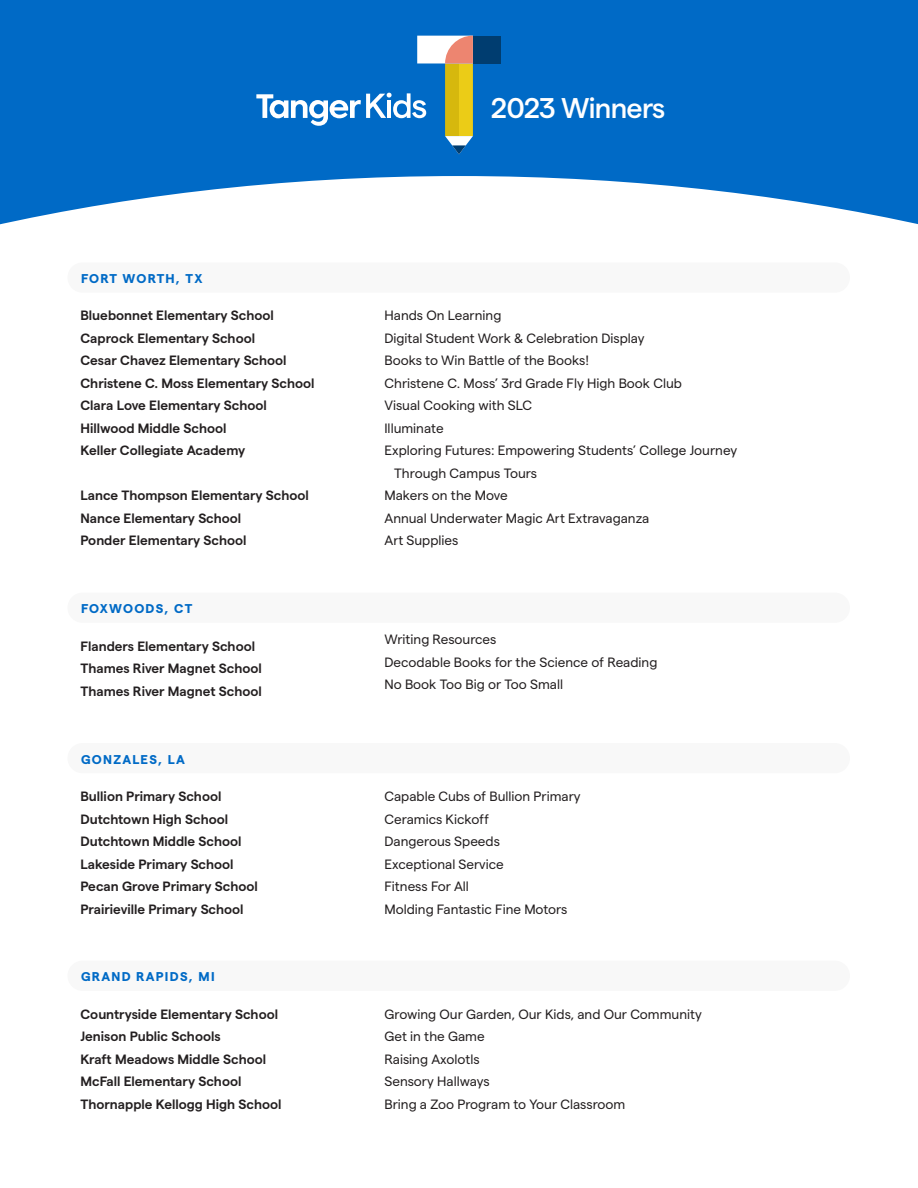
<style>
.page{position:relative;width:918px;height:1188px;background:#006ac6}
.page>*{position:absolute;margin:0;border:0;box-sizing:border-box;transform-origin:0 0}
.t1{font:500 28.5px "Matter";letter-spacing:-.025em;color:#fff}
.t2{font:13.5px "Matter";color:#231f20}
.t3{font:600 13.5px "Matter";color:#231f20}
.t4{font:700 12.75px "Matter";letter-spacing:.1em;color:#006ac6}
.t5{font:700 12.75px "Matter";letter-spacing:.08em;color:#006ac6}
</style>
<div class="page">
<div style="left:0;top:176px;width:918px;height:1012px;background:#fff"></div>
<div style="left:473px;top:36px;width:28px;height:27px;background:#003d70"></div>
<svg style="left:256px;top:36px;width:217px;height:118px"></svg>
<div style="left:68px;top:262px;width:782px;height:31px;background:#f8f8f8;border-radius:15px"></div>
<div style="left:68px;top:593px;width:782px;height:30px;background:#f8f8f8;border-radius:15px"></div>
<div style="left:68px;top:743px;width:782px;height:30px;background:#f8f8f8;border-radius:15px"></div>
<div style="left:68px;top:961px;width:782px;height:30px;background:#f8f8f8;border-radius:15px"></div>
<p class="t5" style="left:81px;top:269px;width:123px">FORT WORTH, TX</p>
<p class="t3" style="left:80px;top:306px;width:195px">Bluebonnet Elementary School</p>
<p class="t3" style="left:80px;top:328px;width:176px">Caprock Elementary School</p>
<p class="t3" style="left:80px;top:351px;width:208px">Cesar Chavez Elementary School</p>
<p class="t3" style="left:80px;top:373px;width:236px">Christene C. Moss Elementary School</p>
<p class="t3" style="left:80px;top:396px;width:188px">Clara Love Elementary School</p>
<p class="t3" style="left:80px;top:418px;width:148px">Hillwood Middle School</p>
<p class="t3" style="left:80px;top:441px;width:166px">Keller Collegiate Academy</p>
<p class="t3" style="left:80px;top:486px;width:230px">Lance Thompson Elementary School</p>
<p class="t3" style="left:80px;top:508px;width:162px">Nance Elementary School</p>
<p class="t3" style="left:80px;top:531px;width:168px">Ponder Elementary School</p>
<p class="t4" style="left:81px;top:599px;width:113px">FOXWOODS, CT</p>
<p class="t3" style="left:80px;top:636px;width:176px">Flanders Elementary School</p>
<p class="t3" style="left:80px;top:658px;width:183px">Thames River Magnet School</p>
<p class="t3" style="left:80px;top:681px;width:183px">Thames River Magnet School</p>
<p class="t4" style="left:81px;top:750px;width:106px">GONZALES, LA</p>
<p class="t3" style="left:80px;top:786px;width:142px">Bullion Primary School</p>
<p class="t3" style="left:80px;top:809px;width:149px">Dutchtown High School</p>
<p class="t3" style="left:80px;top:831px;width:163px">Dutchtown Middle School</p>
<p class="t3" style="left:80px;top:854px;width:155px">Lakeside Primary School</p>
<p class="t3" style="left:80px;top:876px;width:179px">Pecan Grove Primary School</p>
<p class="t3" style="left:80px;top:899px;width:165px">Prairieville Primary School</p>
<p class="t4" style="left:81px;top:967px;width:135px">GRAND RAPIDS, MI</p>
<p class="t3" style="left:80px;top:1004px;width:199px">Countryside Elementary School</p>
<p class="t3" style="left:80px;top:1026px;width:142px">Jenison Public Schools</p>
<p class="t3" style="left:80px;top:1049px;width:187px">Kraft Meadows Middle School</p>
<p class="t3" style="left:80px;top:1071px;width:162px">McFall Elementary School</p>
<p class="t3" style="left:80px;top:1094px;width:202px">Thornapple Kellogg High School</p>
<h1 class="t1" style="left:491px;top:87px;width:176px">2023 Winners</h1>
<p class="t2" style="left:384px;top:306px;width:118px">Hands On Learning</p>
<p class="t2" style="left:384px;top:328px;width:262px">Digital Student Work &amp; Celebration Display</p>
<p class="t2" style="left:384px;top:351px;width:206px">Books to Win Battle of the Books!</p>
<p class="t2" style="left:384px;top:373px;width:299px">Christene C. Moss’ 3rd Grade Fly High Book Club</p>
<p class="t2" style="left:384px;top:396px;width:149px">Visual Cooking with SLC</p>
<p class="t2" style="left:384px;top:418px;width:61px">Illuminate</p>
<p class="t2" style="left:384px;top:441px;width:354px">Exploring Futures: Empowering Students’ College Journey</p>
<p class="t2" style="left:394px;top:463px;width:144px">Through Campus Tours</p>
<p class="t2" style="left:384px;top:486px;width:125px">Makers on the Move</p>
<p class="t2" style="left:384px;top:508px;width:267px">Annual Underwater Magic Art Extravaganza</p>
<p class="t2" style="left:384px;top:531px;width:75px">Art Supplies</p>
<p class="t2" style="left:384px;top:630px;width:113px">Writing Resources</p>
<p class="t2" style="left:384px;top:652px;width:274px">Decodable Books for the Science of Reading</p>
<p class="t2" style="left:384px;top:675px;width:180px">No Book Too Big or Too Small</p>
<p class="t2" style="left:384px;top:786px;width:198px">Capable Cubs of Bullion Primary</p>
<p class="t2" style="left:384px;top:809px;width:106px">Ceramics Kickoff</p>
<p class="t2" style="left:384px;top:831px;width:117px">Dangerous Speeds</p>
<p class="t2" style="left:384px;top:854px;width:121px">Exceptional Service</p>
<p class="t2" style="left:384px;top:876px;width:86px">Fitness For All</p>
<p class="t2" style="left:384px;top:899px;width:185px">Molding Fantastic Fine Motors</p>
<p class="t2" style="left:384px;top:1004px;width:319px">Growing Our Garden, Our Kids, and Our Community</p>
<p class="t2" style="left:384px;top:1027px;width:102px">Get in the Game</p>
<p class="t2" style="left:384px;top:1049px;width:97px">Raising Axolotls</p>
<p class="t2" style="left:384px;top:1072px;width:107px">Sensory Hallways</p>
<p class="t2" style="left:384px;top:1094px;width:243px">Bring a Zoo Program to Your Classroom</p>
</div>
